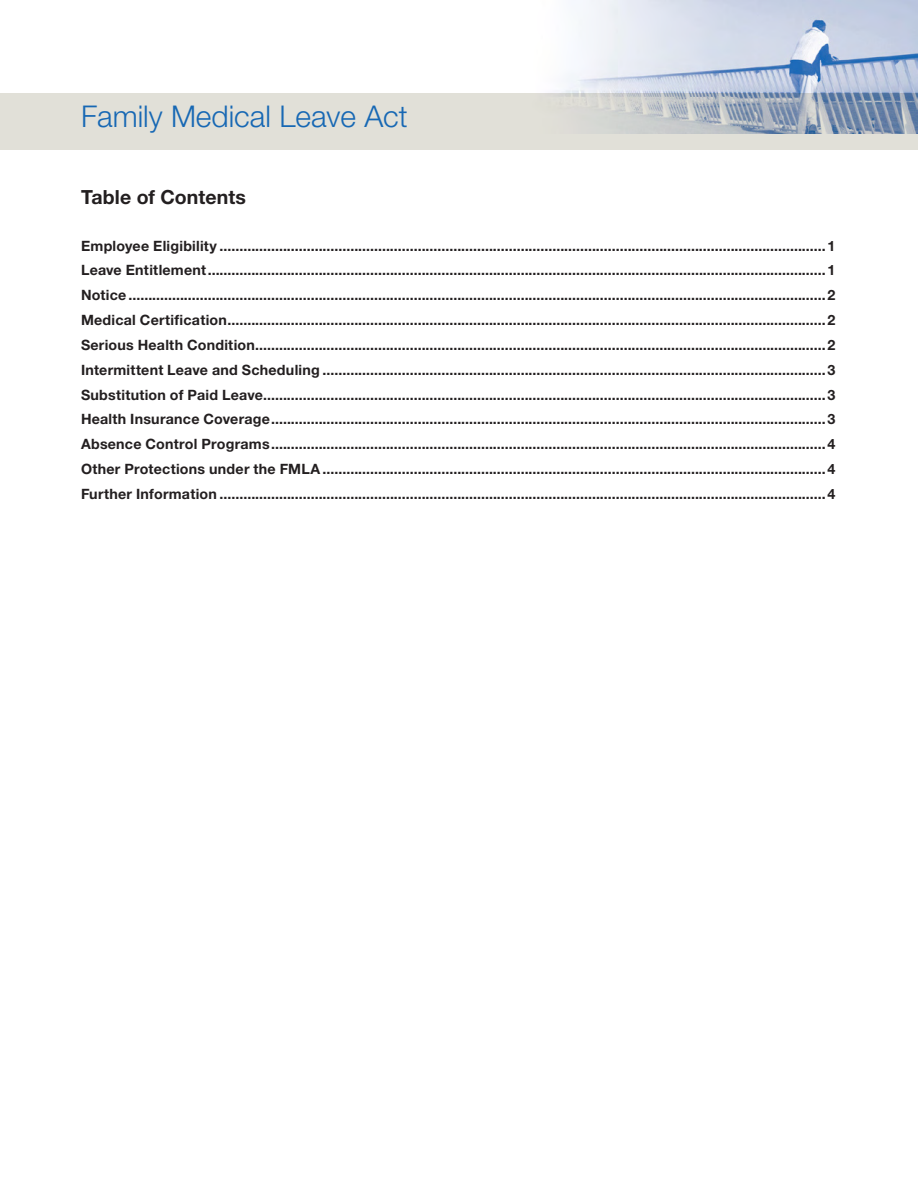
<style>
.page{position:relative;width:918px;height:1188px;background:#fff}
.page>*{position:absolute;margin:0;border:0;box-sizing:border-box;transform-origin:0 0}
.Banner_Head{font:300 30px "Helvetica Neue";color:#1768b4}
.TOC_Head{font:700 19.5px "Helvetica Neue";letter-spacing:.005em;color:#231f20}
.TOC_L1{font:700 14.25px "Helvetica Neue";letter-spacing:.015em;color:#231f20}
</style>
<div class="page">
<div style="left:0;top:93px;width:918px;height:57px;background:#e1e0d8"></div>
<img style="left:558px;top:0;width:360px;height:133px">
<p class="Banner_Head" style="left:81px;top:98px;width:328px">Family Medical Leave Act</p>
<p class="TOC_Head" style="left:81px;top:185px;width:167px">Table of Contents</p>
<p class="TOC_L1" style="left:81px;top:237px;width:756px">Employee Eligibility .........................................................................................................................................................1</p>
<p class="TOC_L1" style="left:81px;top:262px;width:756px">Leave Entitlement............................................................................................................................................................1</p>
<p class="TOC_L1" style="left:81px;top:286px;width:756px">Notice ................................................................................................................................................................................2</p>
<p class="TOC_L1" style="left:81px;top:311px;width:756px">Medical Certification.......................................................................................................................................................2</p>
<p class="TOC_L1" style="left:81px;top:336px;width:756px">Serious Health Condition................................................................................................................................................2</p>
<p class="TOC_L1" style="left:81px;top:361px;width:756px">Intermittent Leave and Scheduling ...............................................................................................................................3</p>
<p class="TOC_L1" style="left:81px;top:386px;width:756px">Substitution of Paid Leave..............................................................................................................................................3</p>
<p class="TOC_L1" style="left:81px;top:410px;width:756px">Health Insurance Coverage............................................................................................................................................3</p>
<p class="TOC_L1" style="left:81px;top:435px;width:756px">Absence Control Programs............................................................................................................................................4</p>
<p class="TOC_L1" style="left:81px;top:460px;width:756px">Other Protections under the FMLA ...............................................................................................................................4</p>
<p class="TOC_L1" style="left:81px;top:485px;width:756px">Further Information .........................................................................................................................................................4</p>
</div>
